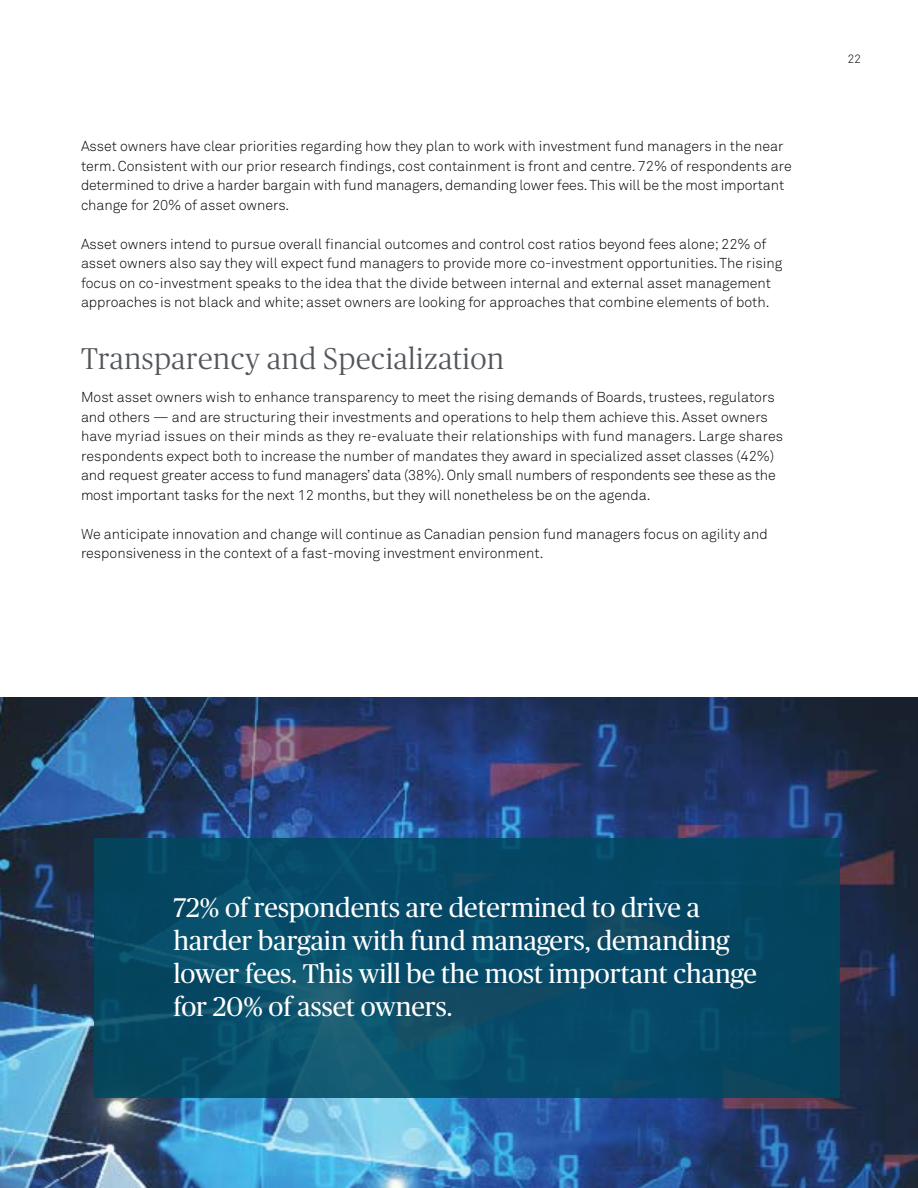
<style>
.page{position:relative;width:918px;height:1188px;background:#fff}
.page>*{position:absolute;margin:0;border:0;box-sizing:border-box;transform-origin:0 0}
.t1{font:300 30px "Publico Headline";letter-spacing:.02em;color:#52555b}
.t2{font:27px/33px "Publico Headline";color:#fff}
.t3{font:300 14.25px/19.5px "Akkurat Pro";color:#000}
.t4{font:300 12px "Akkurat Pro";color:#000}
</style>
<div class="page">
<img style="left:0;top:698px;width:918px;height:490px">
<svg style="left:94px;top:838px;width:745px;height:259px;background:#074a66"></svg>
<p class="t3" style="left:81px;top:137px;width:712px">Asset owners have clear priorities regarding how they plan to work with investment fund managers in the near term. Consistent with our prior research findings, cost containment is front and centre. 72% of respondents are determined to drive a harder bargain with fund managers, demanding lower fees. This will be the most important change for 20% of asset owners.</p>
<p class="t3" style="left:81px;top:234px;width:703px">Asset owners intend to pursue overall financial outcomes and control cost ratios beyond fees alone; 22% of asset owners also say they will expect fund managers to provide more co-investment opportunities. The rising focus on co-investment speaks to the idea that the divide between internal and external asset management approaches is not black and white; asset owners are looking for approaches that combine elements of both.</p>
<h1 class="t1" style="left:81px;top:339px;width:425px">Transparency and Specialization</h1>
<p class="t3" style="left:81px;top:388px;width:704px">Most asset owners wish to enhance transparency to meet the rising demands of Boards, trustees, regulators and others — and are structuring their investments and operations to help them achieve this. Asset owners have myriad issues on their minds as they re-evaluate their relationships with fund managers. Large shares respondents expect both to increase the number of mandates they award in specialized asset classes (42%) and request greater access to fund managers’ data (38%). Only small numbers of respondents see these as the most important tasks for the next 12 months, but they will nonetheless be on the agenda.</p>
<p class="t3" style="left:81px;top:524px;width:688px">We anticipate innovation and change will continue as Canadian pension fund managers focus on agility and responsiveness in the context of a fast-moving investment environment.</p>
<p class="t4" style="left:847px;top:52px;width:15px">22</p>
<h2 class="t2" style="left:173px;top:890px;width:585px">72% of respondents are determined to drive a harder bargain with fund managers, demanding lower fees. This will be the most important change for 20% of asset owners.</h2>
</div>
